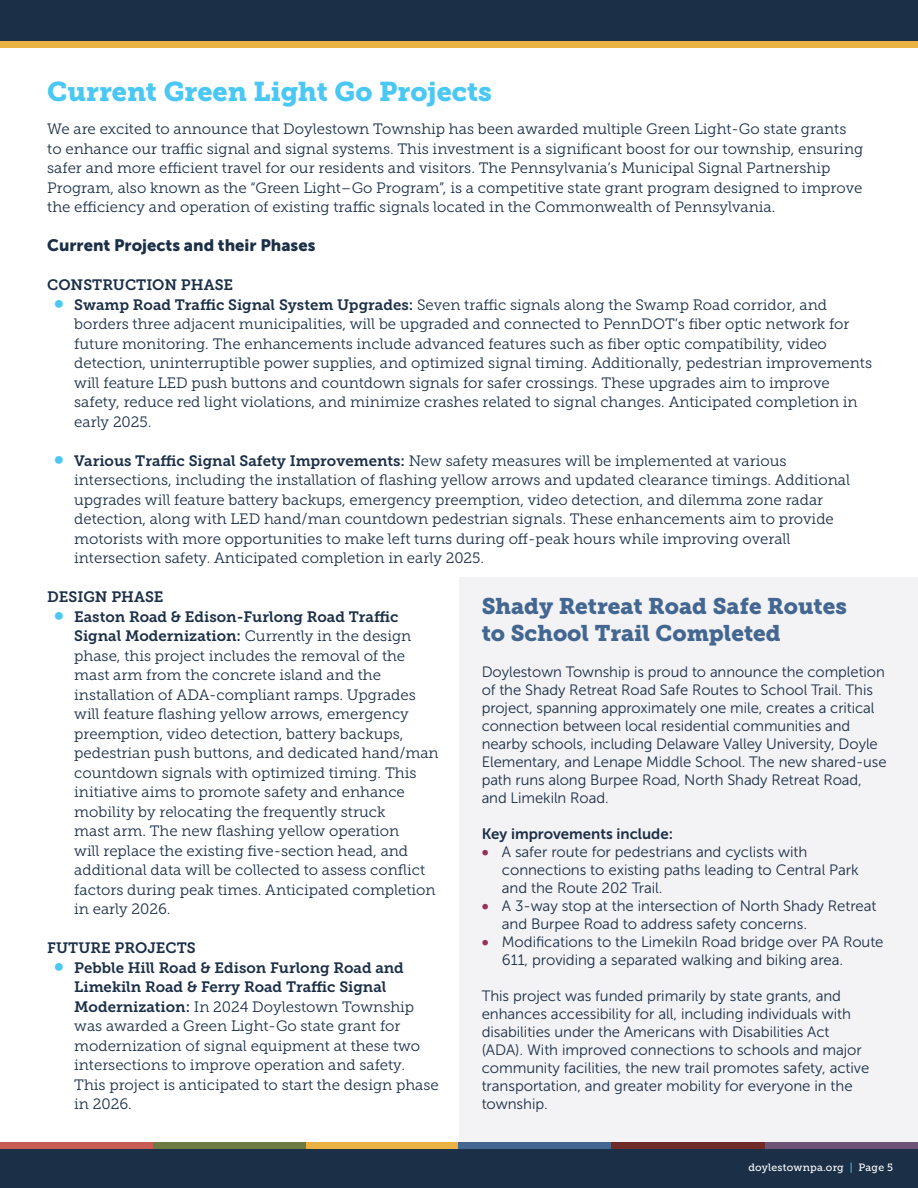
<style>
.page{position:relative;width:918px;height:1188px;background:#fff}
.page>*{position:absolute;margin:0;border:0;box-sizing:border-box;transform-origin:0 0}
.Large_Article_Header{font:27px "Museo Slab 900";color:#4ac8f3}
.Small_Article_Header{font:22.5px/27px "Museo Slab 900";color:#436791}
.Paragraph_header{font:16.5px "Museo Sans 900";color:#1b2f47}
.Large_Article_Body{font:15px/19.5px "Museo Slab 300";color:#1b2f47}
.Small_Article_Body{font:15px/18px "Museo Sans 300";letter-spacing:-.005em;color:#1b2f47}
.Large_Article_Body-2{font:15px "Museo Slab 700";color:#1b2f47}
.Small_Article_Body-2{font:15px "Museo Sans 700";color:#1b2f47}
.t1{font:10.5px "Museo Slab 500";letter-spacing:.02em;color:#fff}
.s1{font-family:"Museo Slab 900";font-size:21px;color:#4ac8f3}
.s2{font-family:"Museo Slab 700"}
.s3{font-family:"Museo Sans 900";color:#98315a}
.s4{color:#4ac8f3}
</style>
<div class="page">
<div style="left:0;top:1143px;width:918px;height:45px;background:#1b2f47"></div>
<div style="left:0;top:0;width:918px;height:45px;background:#1b2f47"></div>
<div style="left:0;top:41px;width:918px;height:7px;background:#e9b242"></div>
<div style="left:0;top:1142px;width:153px;height:6px;background:#c65c53"></div>
<div style="left:153px;top:1142px;width:153px;height:6px;background:#6d7b43"></div>
<div style="left:306px;top:1142px;width:153px;height:6px;background:#e9b242"></div>
<div style="left:459px;top:1142px;width:153px;height:6px;background:#436791"></div>
<div style="left:612px;top:1142px;width:153px;height:6px;background:#6e2b27"></div>
<div style="left:765px;top:1142px;width:153px;height:6px;background:#6c5477"></div>
<div style="left:459px;top:577px;width:459px;height:565px;background:#f3f2f4"></div>
<p class="Large_Article_Header" style="left:47px;top:76px;width:446px">Current Green Light Go Projects</p>
<p class="Large_Article_Body" style="left:47px;top:119px;width:818px">We are excited to announce that Doylestown Township has been awarded multiple Green Light-Go state grants to enhance our traffic signal and signal systems. This investment is a significant boost for our township, ensuring safer and more efficient travel for our residents and visitors. The Pennsylvania’s Municipal Signal Partnership Program, also known as the “Green Light–Go Program”, is a competitive state grant program designed to improve the efficiency and operation of existing traffic signals located in the Commonwealth of Pennsylvania.</p>
<p class="Paragraph_header" style="left:47px;top:236px;width:270px">Current Projects and their Phases</p>
<p class="Large_Article_Body-2" style="left:47px;top:277px;width:187px">CONSTRUCTION PHASE</p>
<p class="Large_Article_Body" style="left:74px;top:295px;width:799px;text-indent:-20px"><span class="s1">•</span> <span class="s2">Swamp Road Traffic Signal System Upgrades:</span> Seven traffic signals along the Swamp Road corridor, and borders three adjacent municipalities, will be upgraded and connected to PennDOT’s fiber optic network for future monitoring. The enhancements include advanced features such as fiber optic compatibility, video detection, uninterruptible power supplies, and optimized signal timing. Additionally, pedestrian improvements will feature LED push buttons and countdown signals for safer crossings. These upgrades aim to improve safety, reduce red light violations, and minimize crashes related to signal changes. Anticipated completion in early 2025.</p>
<p class="Large_Article_Body" style="left:74px;top:451px;width:777px;text-indent:-20px"><span class="s1">•</span> <span class="s2">Various Traffic Signal Safety Improvements:</span> New safety measures will be implemented at various intersections, including the installation of flashing yellow arrows and updated clearance timings. Additional upgrades will feature battery backups, emergency preemption, video detection, and dilemma zone radar detection, along with LED hand/man countdown pedestrian signals. These enhancements aim to provide motorists with more opportunities to make left turns during off-peak hours while improving overall intersection safety. Anticipated completion in early 2025.</p>
<p class="Large_Article_Body-2" style="left:47px;top:589px;width:118px">DESIGN PHASE</p>
<p class="Large_Article_Body" style="left:74px;top:607px;width:366px;text-indent:-20px"><span class="s1">•</span> <span class="s2">Easton Road &amp; Edison-Furlong Road Traffic Signal Modernization:</span> Currently in the design phase, this project includes the removal of the mast arm from the concrete island and the installation of ADA-compliant ramps. Upgrades will feature flashing yellow arrows, emergency preemption, video detection, battery backups, pedestrian push buttons, and dedicated hand/man countdown signals with optimized timing. This initiative aims to promote safety and enhance mobility by relocating the frequently struck<br>mast arm. The new flashing yellow operation<br>will replace the existing five-section head, and additional data will be collected to assess conflict factors during peak times. Anticipated completion in early 2026.</p>
<p class="Large_Article_Body-2" style="left:47px;top:940px;width:150px">FUTURE PROJECTS</p>
<p class="Large_Article_Body" style="left:74px;top:958px;width:366px;text-indent:-20px"><span class="s1">•</span> <span class="s2">Pebble Hill Road &amp; Edison Furlong Road and Limekiln Road &amp; Ferry Road Traffic Signal Modernization:</span> In 2024 Doylestown Township was awarded a Green Light-Go state grant for modernization of signal equipment at these two intersections to improve operation and safety.<br>This project is anticipated to start the design phase in 2026.</p>
<p class="Small_Article_Header" style="left:482px;top:593px;width:367px">Shady Retreat Road Safe Routes to School Trail Completed</p>
<p class="Small_Article_Body" style="left:482px;top:663px;width:407px">Doylestown Township is proud to announce the completion of the Shady Retreat Road Safe Routes to School Trail. This project, spanning approximately one mile, creates a critical connection between local residential communities and nearby schools, including Delaware Valley University, Doyle Elementary, and Lenape Middle School. The new shared-use path runs along Burpee Road, North Shady Retreat Road, and Limekiln Road.</p>
<p class="Small_Article_Body-2" style="left:482px;top:826px;width:193px">Key improvements include:</p>
<p class="Small_Article_Body" style="left:502px;top:843px;width:358px;text-indent:-20px"><span class="s3">•</span> A safer route for pedestrians and cyclists with connections to existing paths leading to Central Park and the Route 202 Trail.</p>
<p class="Small_Article_Body" style="left:502px;top:897px;width:376px;text-indent:-20px"><span class="s3">•</span> A 3-way stop at the intersection of North Shady Retreat and Burpee Road to address safety concerns.</p>
<p class="Small_Article_Body" style="left:502px;top:933px;width:383px;text-indent:-20px"><span class="s3">•</span> Modifications to the Limekiln Road bridge over PA Route<br>611, providing a separated walking and biking area.</p>
<p class="Small_Article_Body" style="left:482px;top:987px;width:389px">This project was funded primarily by state grants, and enhances accessibility for all, including individuals with disabilities under the Americans with Disabilities Act (ADA). With improved connections to schools and major community facilities, the new trail promotes safety, active transportation, and greater mobility for everyone in the township.</p>
<p class="t1" style="left:748px;top:1162px;width:146px">doylestownpa.org <span class="s4">|</span> Page 5</p>
</div>
